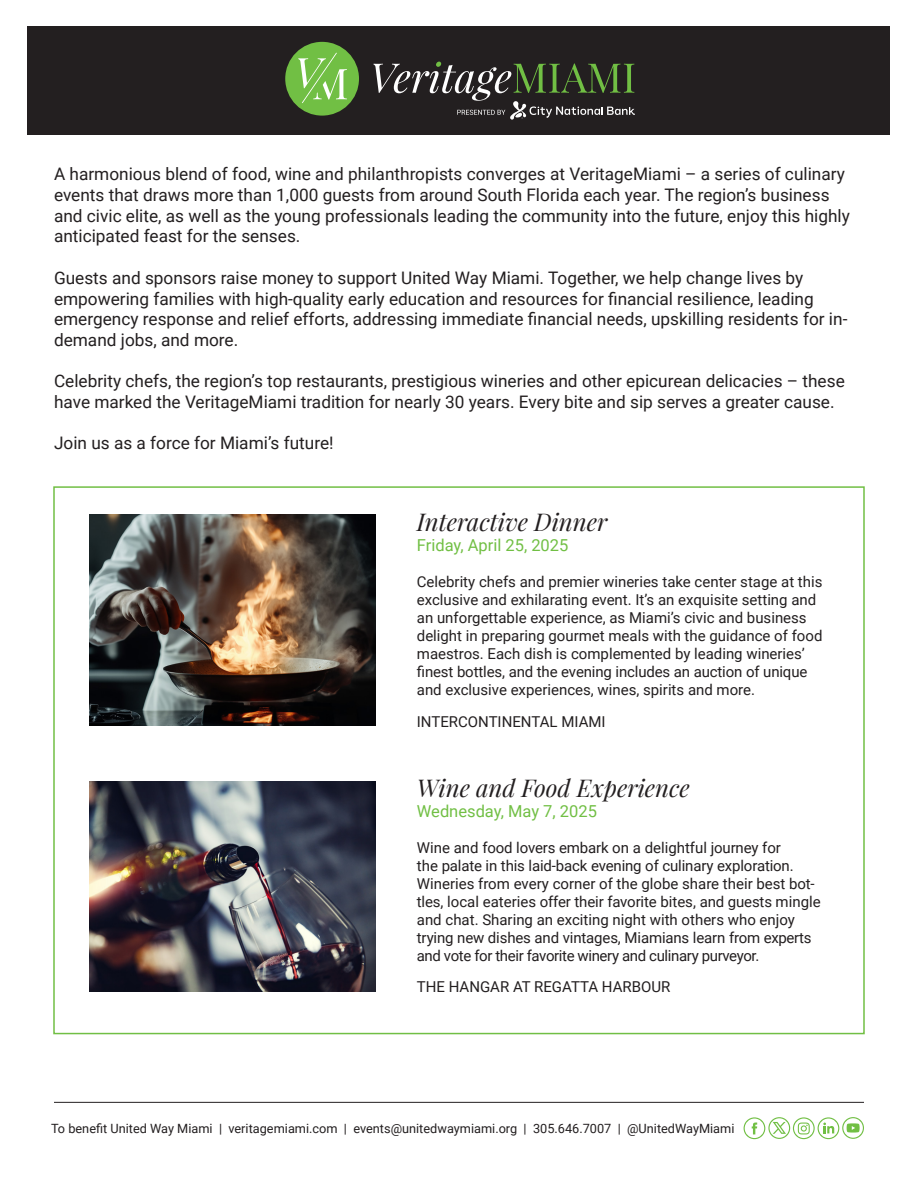
<style>
.page{position:relative;width:918px;height:1188px;background:#fff}
.page>*{position:absolute;margin:0;border:0;box-sizing:border-box;transform-origin:0 0}
.t1{font:italic 24px "Playfair Display";color:#231f20}
.t2{font:17.25px/20.7px "Roboto";color:#231f20}
.t3{font:16.5px "Roboto";color:#71bf44}
.t4{font:15px/18px "Roboto";color:#231f20}
.t5{font:12.75px "Roboto";color:#231f20}
</style>
<div class="page">
<div style="left:27px;top:26px;width:863px;height:109px;background:#231f20"></div>
<hr style="left:54px;top:1102px;width:810px;height:1px;background:#231f20">
<img style="left:89px;top:781px;width:286px;height:210px">
<img style="left:89px;top:514px;width:286px;height:212px">
<div style="left:285px;top:42px;width:74px;height:74px;background:#71bf44;border-radius:50%"></div>
<svg style="left:298px;top:53px;width:49px;height:50px"></svg>
<svg style="left:373px;top:62px;width:262px;height:58px"></svg>
<svg style="left:744px;top:1117px;width:120px;height:22px"></svg>
<p class="t2" style="left:54px;top:163px;width:797px">A harmonious blend of food, wine and philanthropists converges at VeritageMiami – a series of culinary events that draws more than 1,000 guests from around South Florida each year. The region’s business and civic elite, as well as the young professionals leading the community into the future, enjoy this highly anticipated feast for the senses.</p>
<p class="t2" style="left:54px;top:267px;width:795px">Guests and sponsors raise money to support United Way Miami. Together, we help change lives by empowering families with high-quality early education and resources for financial resilience, leading emergency response and relief efforts, addressing immediate financial needs, upskilling residents for in&shy;demand jobs, and more.</p>
<p class="t2" style="left:54px;top:370px;width:792px">Celebrity chefs, the region’s top restaurants, prestigious wineries and other epicurean delicacies – these have marked the VeritageMiami tradition for nearly 30 years. Every bite and sip serves a greater cause.</p>
<p class="t2" style="left:54px;top:432px;width:281px">Join us as a force for Miami’s future!</p>
<p class="t1" style="left:417px;top:504px;width:192px">Interactive Dinner</p>
<p class="t3" style="left:417px;top:534px;width:153px">Friday, April 25, 2025</p>
<p class="t4" style="left:417px;top:572px;width:407px">Celebrity chefs and premier wineries take center stage at this exclusive and exhilarating event. It’s an exquisite setting and an unforgettable experience, as Miami’s civic and business delight in preparing gourmet meals with the guidance of food maestros. Each dish is complemented by leading wineries’ finest bottles, and the evening includes an auction of unique and exclusive experiences, wines, spirits and more.</p>
<p class="t4" style="left:417px;top:712px;width:190px">INTERCONTINENTAL MIAMI</p>
<p class="t1" style="left:417px;top:770px;width:274px">Wine and Food Experience</p>
<p class="t3" style="left:417px;top:799px;width:182px">Wednesday, May 7, 2025</p>
<p class="t4" style="left:417px;top:838px;width:366px">Wine and food lovers embark on a delightful journey for</p>
<p class="t4" style="left:417px;top:856px;width:378px">the palate in this laid-back evening of culinary exploration.</p>
<p class="t4" style="left:417px;top:874px;width:405px">Wineries from every corner of the globe share their best bot&shy;tles, local eateries offer their favorite bites, and guests mingle and chat. Sharing an exciting night with others who enjoy trying new dishes and vintages, Miamians learn from experts and vote for their favorite winery and culinary purveyor.</p>
<p class="t4" style="left:417px;top:978px;width:255px">THE HANGAR AT REGATTA HARBOUR</p>
<p class="t5" style="left:51px;top:1120px;width:685px">To benefit United Way Miami | veritagemiami.com | events@unitedwaymiami.org | 305.646.7007 | @UnitedWayMiami</p>
</div>
